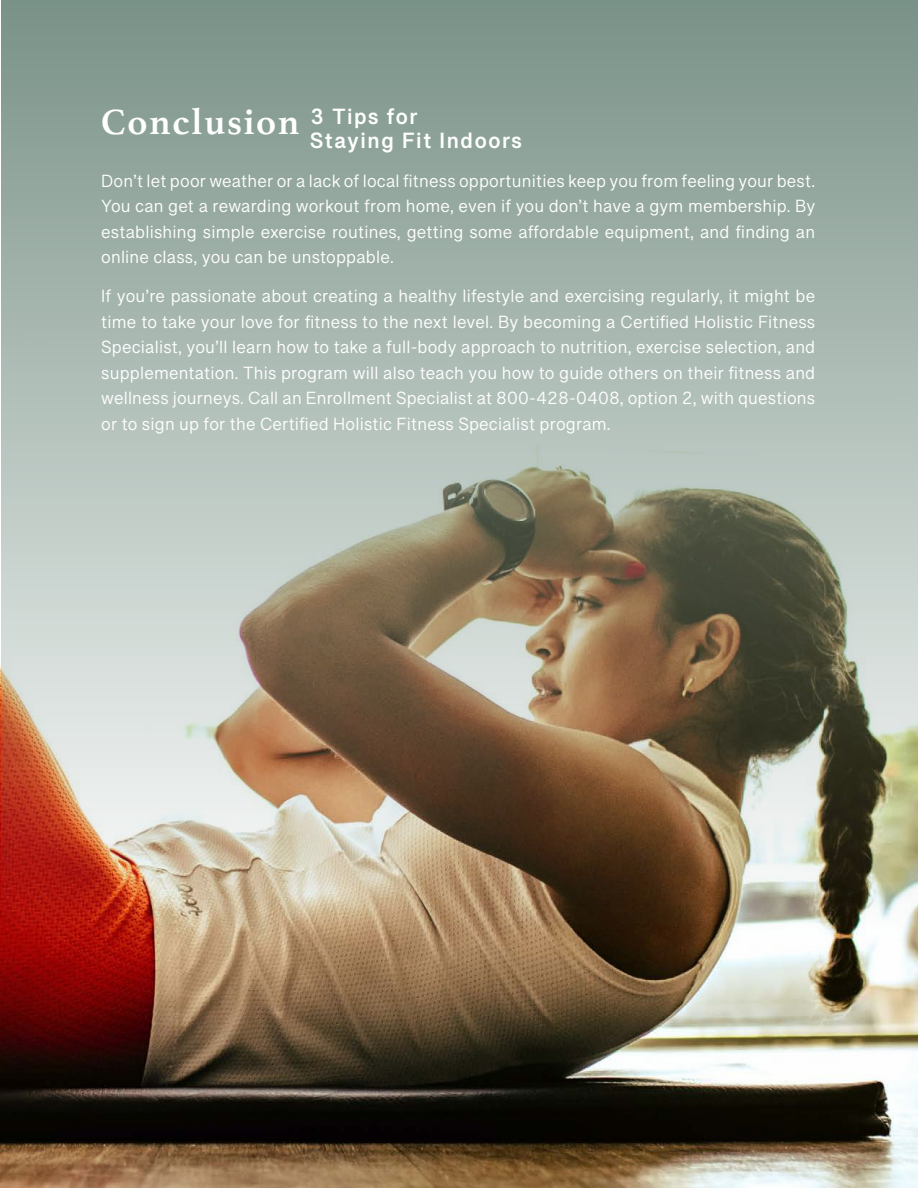
<style>
.page{position:relative;width:918px;height:1188px;background:#fff}
.page>*{position:absolute;margin:0;border:0;box-sizing:border-box;transform-origin:0 0}
.t1{font:700 37.5px "Athelas";letter-spacing:.04em;color:#fff}
.t2{font:700 22.5px "Grantha Sangam MN";letter-spacing:.07em;color:#fff}
.t3{font:18px/25.5px "Grantha Sangam MN";letter-spacing:.01em;color:#fff;text-align:justify}
</style>
<div class="page">
<img style="left:1px;top:0;width:917px;height:1188px">
<p class="t1" style="left:101px;top:92px;width:318px">Conclusion <sup>3</sup> <sup>Tips</sup> <sup>for</sup></p>
<p class="t2" style="left:310px;top:127px;width:213px">Staying Fit Indoors</p>
<p class="t3" style="left:101px;top:168px;width:716px">Don’t let poor weather or a lack of local fitness opportunities keep you from feeling your best.<br>You can get a rewarding workout from home, even if you don’t have a gym membership. By establishing simple exercise routines, getting some affordable equipment, and finding an online class, you can be unstoppable.</p>
<p class="t3" style="left:101px;top:283px;width:716px">If you’re passionate about creating a healthy lifestyle and exercising regularly, it might be time to take your love for fitness to the next level. By becoming a Certified Holistic Fitness Specialist, you’ll learn how to take a full-body approach to nutrition, exercise selection, and supplementation. This program will also teach you how to guide others on their fitness and wellness journeys. Call an Enrollment Specialist at 800-428-0408, option 2, with questions or to sign up for the Certified Holistic Fitness Specialist program.</p>
</div>
